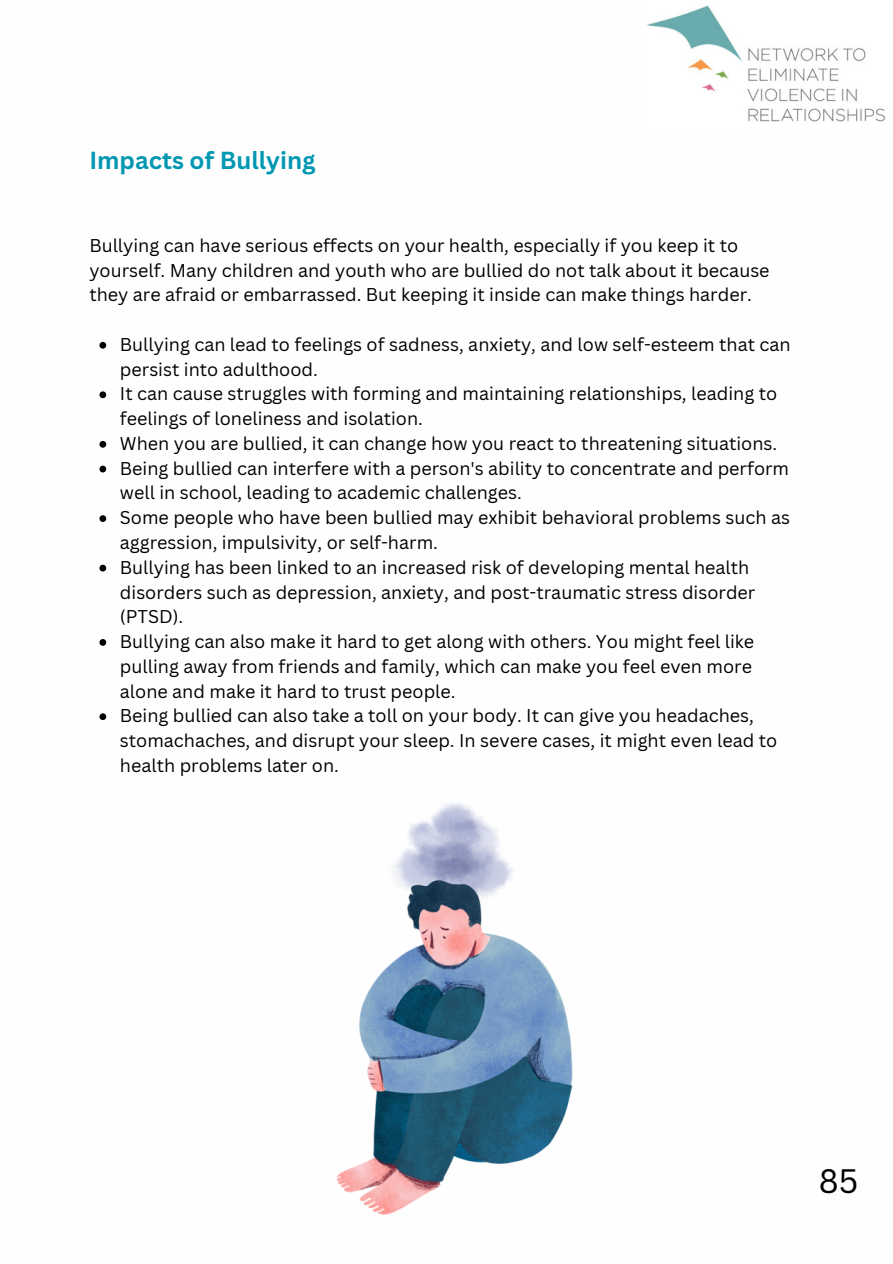
<style>
.page{position:relative;width:893px;height:1264px;background:#fff}
.page>*{position:absolute;margin:0;border:0;box-sizing:border-box;transform-origin:0 0}
.t1{font:33px "Canva Sans";color:#000}
.t2{font:700 24px "Canva Sans";color:#0097b2}
.t3{font:18px/24.8px "Canva Sans";color:#000}
</style>
<div class="page">
<img style="left:647px;top:5px;width:238px;height:117px">
<img style="left:336px;top:803px;width:236px;height:411px">
<svg style="left:99px;top:342px;width:7px;height:6px"></svg>
<svg style="left:99px;top:391px;width:7px;height:7px"></svg>
<svg style="left:99px;top:441px;width:7px;height:6px"></svg>
<svg style="left:99px;top:465px;width:7px;height:7px"></svg>
<svg style="left:99px;top:515px;width:7px;height:7px"></svg>
<svg style="left:99px;top:564px;width:7px;height:7px"></svg>
<svg style="left:99px;top:639px;width:7px;height:6px"></svg>
<svg style="left:99px;top:713px;width:7px;height:7px"></svg>
<p class="t2" style="left:89px;top:144px;width:228px">Impacts of Bullying</p>
<p class="t3" style="left:89px;top:232px;width:681px">Bullying can have serious effects on your health, especially if you keep it to yourself. Many children and youth who are bullied do not talk about it because they are afraid or embarrassed. But keeping it inside can make things harder.</p>
<p class="t3" style="left:120px;top:331px;width:672px">Bullying can lead to feelings of sadness, anxiety, and low self-esteem that can persist into adulthood.</p>
<p class="t3" style="left:120px;top:381px;width:658px">It can cause struggles with forming and maintaining relationships, leading to feelings of loneliness and isolation.</p>
<p class="t3" style="left:120px;top:430px;width:658px">When you are bullied, it can change how you react to threatening situations.</p>
<p class="t3" style="left:120px;top:455px;width:670px">Being bullied can interfere with a person's ability to concentrate and perform well in school, leading to academic challenges.</p>
<p class="t3" style="left:120px;top:505px;width:671px">Some people who have been bullied may exhibit behavioral problems such as aggression, impulsivity, or self-harm.</p>
<p class="t3" style="left:120px;top:554px;width:637px">Bullying has been linked to an increased risk of developing mental health disorders such as depression, anxiety, and post-traumatic stress disorder (PTSD).</p>
<p class="t3" style="left:120px;top:628px;width:635px">Bullying can also make it hard to get along with others. You might feel like pulling away from friends and family, which can make you feel even more alone and make it hard to trust people.</p>
<p class="t3" style="left:120px;top:703px;width:658px">Being bullied can also take a toll on your body. It can give you headaches, stomachaches, and disrupt your sleep. In severe cases, it might even lead to health problems later on.</p>
<p class="t1" style="left:818px;top:1158px;width:41px">85</p>
</div>
